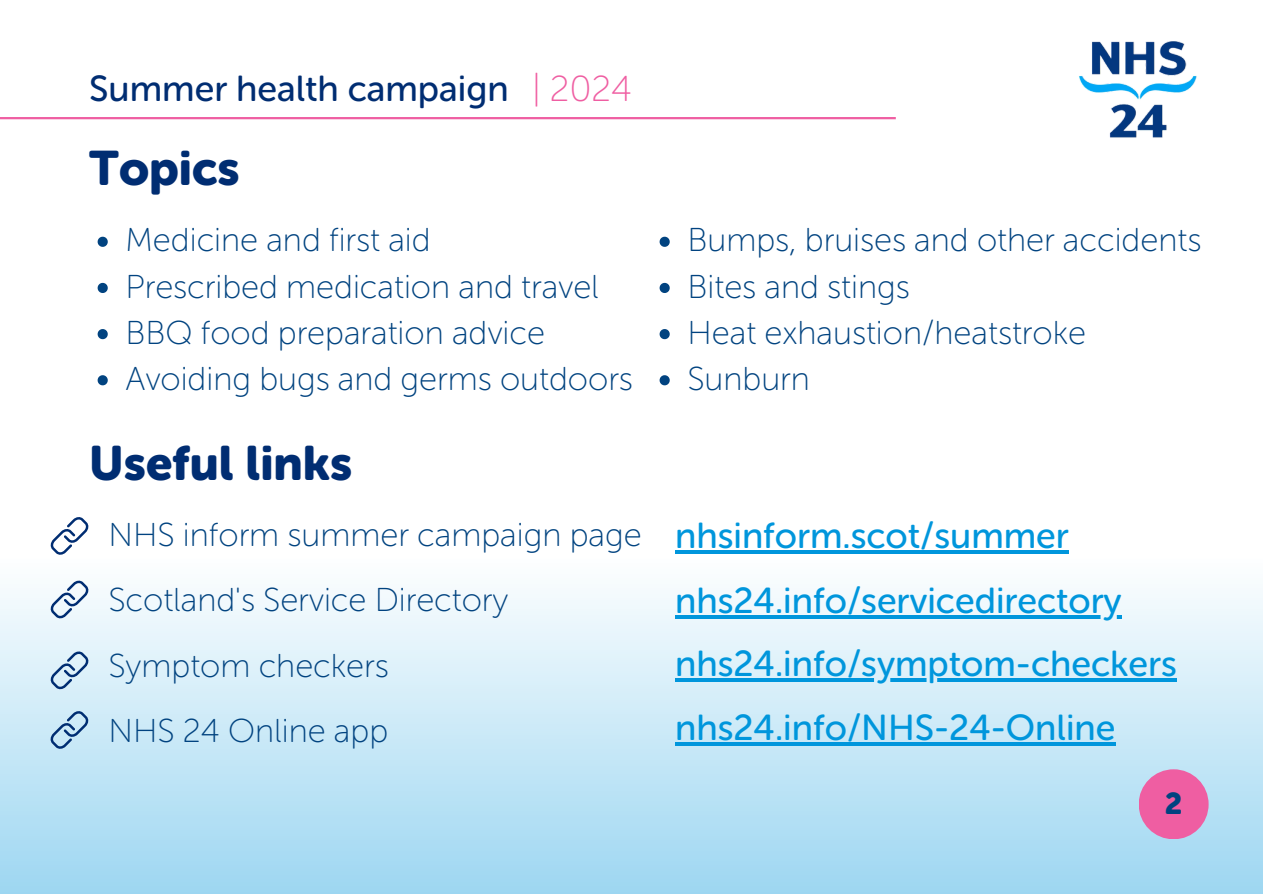
<style>
.page{position:relative;width:1263px;height:894px;background:#fff}
.page>*{position:absolute;margin:0;border:0;box-sizing:border-box;transform-origin:0 0}
.t1{font:48px "Museo Sans Rounded 900";color:#002d72}
.t2{font:36px "Museo Sans Rounded 500";color:#0096dc}
.t3{font:36px "Museo Sans Rounded 500";color:#002d72}
.t4{font:36px "Museo Sans Rounded 100";color:#ef5ea2}
.t5{font:33px "Museo Sans Rounded 100";color:#014380}
.t6{font:30px "Museo Sans Rounded 900";color:#014380}
</style>
<div class="page">
<img style="left:1079px;top:41px;width:118px;height:97px">
<hr style="left:0;top:117px;width:896px;height:2px;background:#ef5ea2">
<div style="left:0;top:558px;width:1263px;height:335px;background:linear-gradient(to bottom,#fcfefe,#9ed7f1)"></div>
<div style="left:1139px;top:769px;width:70px;height:70px;background:#ef5ea2;border-radius:50%"></div>
<svg style="left:98px;top:237px;width:10px;height:10px"></svg>
<svg style="left:98px;top:283px;width:10px;height:10px"></svg>
<svg style="left:98px;top:329px;width:10px;height:10px"></svg>
<svg style="left:98px;top:375px;width:10px;height:10px"></svg>
<svg style="left:660px;top:237px;width:10px;height:10px"></svg>
<svg style="left:660px;top:283px;width:10px;height:10px"></svg>
<svg style="left:660px;top:329px;width:10px;height:10px"></svg>
<svg style="left:660px;top:375px;width:10px;height:10px"></svg>
<hr style="left:675px;top:550px;width:394px;height:3px;background:#0096dc">
<hr style="left:675px;top:615px;width:447px;height:3px;background:#0096dc">
<svg style="left:675px;top:677px;width:502px;height:4px;background:#3fb0e4"></svg>
<svg style="left:675px;top:741px;width:440px;height:4px;background:#32aae2"></svg>
<svg style="left:50px;top:517px;width:39px;height:38px"></svg>
<svg style="left:50px;top:579px;width:39px;height:40px"></svg>
<svg style="left:50px;top:650px;width:39px;height:39px;background:#b2cbdf"></svg>
<svg style="left:50px;top:710px;width:39px;height:39px;background:#a4c5dd"></svg>
<p class="t3" style="left:89px;top:67px;width:421px">Summer health campaign</p>
<h1 class="t4" style="left:533px;top:67px;width:101px">| 2024</h1>
<p class="t1" style="left:89px;top:140px;width:152px">Topics</p>
<p class="t5" style="left:126px;top:220px;width:307px">Medicine and first aid</p>
<p class="t5" style="left:126px;top:266px;width:475px">Prescribed medication and travel</p>
<p class="t5" style="left:126px;top:312px;width:421px">BBQ food preparation advice</p>
<p class="t5" style="left:126px;top:359px;width:509px">Avoiding bugs and germs outdoors</p>
<p class="t1" style="left:89px;top:434px;width:264px">Useful links</p>
<p class="t5" style="left:688px;top:220px;width:515px">Bumps, bruises and other accidents</p>
<p class="t5" style="left:688px;top:266px;width:224px">Bites and stings</p>
<p class="t5" style="left:688px;top:312px;width:400px">Heat exhaustion/heatstroke</p>
<h1 class="t5" style="left:688px;top:359px;width:124px">Sunburn</h1>
<p class="t5" style="left:109px;top:515px;width:534px">NHS inform summer campaign page</p>
<p class="t2" style="left:675px;top:514px;width:395px">nhsinform.scot/summer</p>
<p class="t2" style="left:675px;top:579px;width:448px">nhs24.info/servicedirectory</p>
<p class="t2" style="left:675px;top:641px;width:503px">nhs24.info/symptom-checkers</p>
<p class="t5" style="left:109px;top:580px;width:401px">Scotland's Service Directory</p>
<p class="t5" style="left:109px;top:645px;width:282px">Symptom checkers</p>
<p class="t5" style="left:109px;top:710px;width:281px">NHS 24 Online app</p>
<p class="t2" style="left:675px;top:705px;width:442px">nhs24.info/NHS-24-Online</p>
<p class="t6" style="left:1165px;top:785px;width:19px">2</p>
</div>
